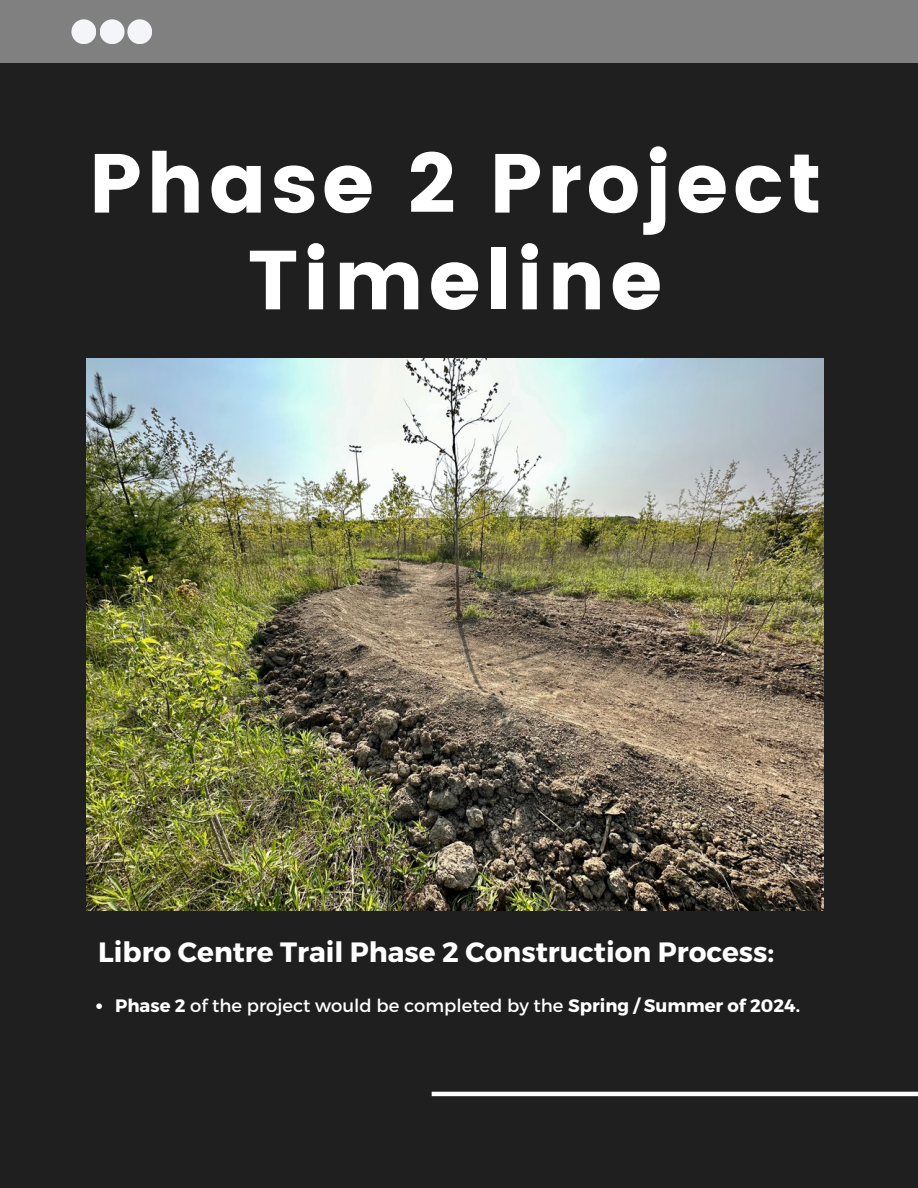
<style>
.page{position:relative;width:918px;height:1188px;background:#1f1f1f}
.page>*{position:absolute;margin:0;border:0;box-sizing:border-box;transform-origin:0 0}
.t1{font:83.55px/96.8px "Poppins";letter-spacing:.05em;color:#fff;text-align:center}
.t2{font:700 27.9px "Montserrat";color:#fff}
.t3{font:18px "Montserrat";color:#fff}
.s1{font-weight:700}
</style>
<div class="page">
<div style="left:0;top:0;width:918px;height:63px;background:#808080"></div>
<div style="left:71px;top:19px;width:25px;height:25px;background:#f3f5f9;border-radius:50%"></div>
<div style="left:100px;top:19px;width:25px;height:25px;background:#f3f5f9;border-radius:50%"></div>
<div style="left:127px;top:19px;width:25px;height:25px;background:#f3f5f9;border-radius:50%"></div>
<hr style="left:432px;top:1092px;width:486px;height:4px;background:#fff">
<img style="left:87px;top:358px;width:737px;height:552px">
<svg style="left:96px;top:1003px;width:6px;height:6px"></svg>
<p class="t1" style="left:89px;top:135px;width:735px">Phase 2 Project<br>Timeline</p>
<p class="t2" style="left:98px;top:934px;width:678px">Libro Centre Trail Phase 2 Construction Process:</p>
<p class="t3" style="left:115px;top:994px;width:686px"><span class="s1">Phase 2</span> of the project would be completed by the <span class="s1">Spring / Summer of 2024.</span></p>
</div>
